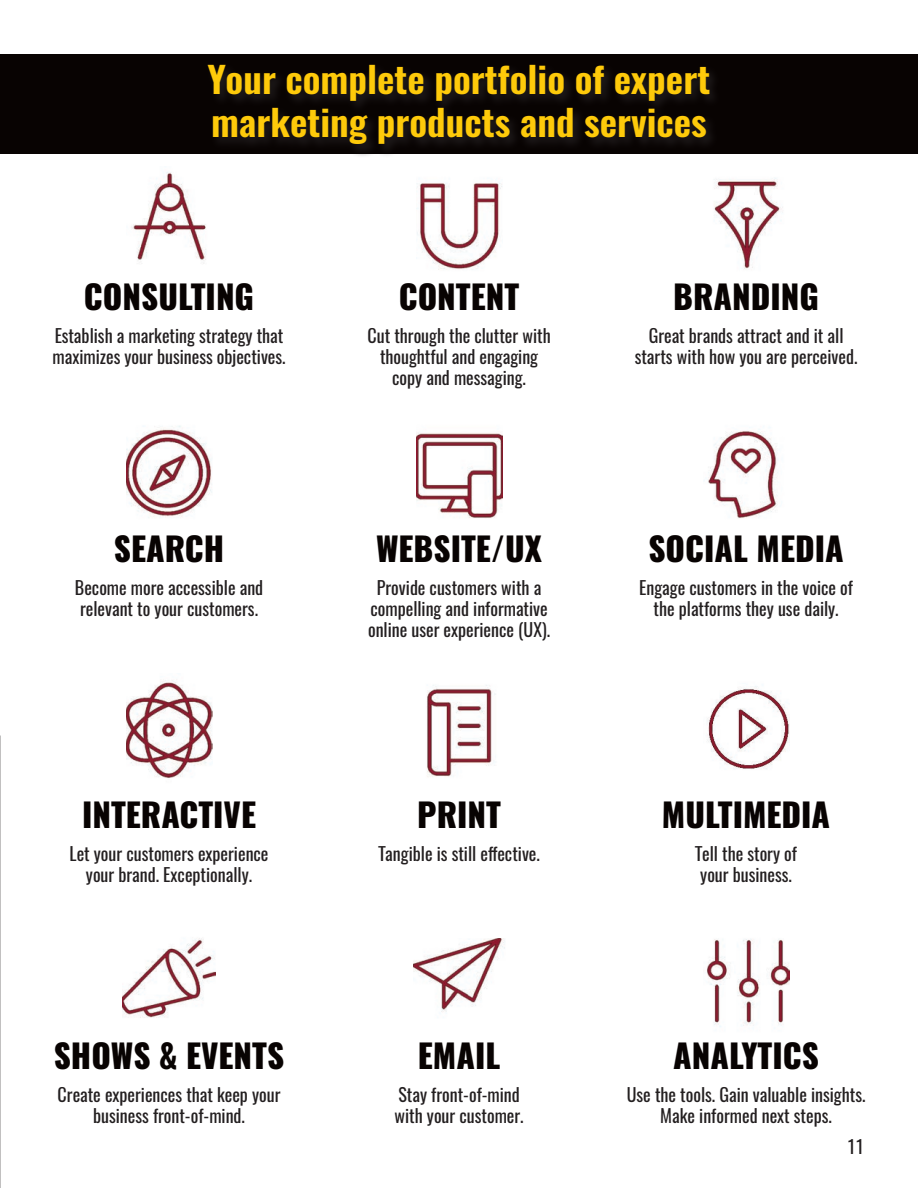
<style>
.page{position:relative;width:918px;height:1188px;background:#fff}
.page>*{position:absolute;margin:0;border:0;box-sizing:border-box;transform-origin:0 0}
.t1{font:600 36px "Oswald";color:#feca0a;scale:1.05 1}
.t2{font:800 32.7px "Oswald";color:#080302}
.t3{font:18px/21px "Oswald";color:#231f20;text-align:center}
</style>
<div class="page">
<div style="left:0;top:54px;width:918px;height:99px;background:#080302"></div>
<div style="left:205px;top:62px;width:517px;height:96px;background:#0e0a09"></div>
<img style="left:123px;top:938px;width:92px;height:80px">
<img style="left:413px;top:938px;width:92px;height:74px">
<img style="left:707px;top:939px;width:82px;height:88px">
<img style="left:126px;top:680px;width:86px;height:98px">
<img style="left:707px;top:686px;width:82px;height:83px">
<img style="left:427px;top:685px;width:69px;height:92px">
<img style="left:126px;top:425px;width:86px;height:93px">
<img style="left:704px;top:429px;width:75px;height:89px">
<img style="left:416px;top:432px;width:86px;height:86px">
<img style="left:714px;top:178px;width:69px;height:91px">
<img style="left:131px;top:172px;width:75px;height:92px">
<img style="left:416px;top:183px;width:86px;height:87px">
<p class="t1" style="left:208px;top:61px;width:480px">Your complete portfolio of expert</p>
<p class="t1" style="left:211px;top:104px;width:474px">marketing products and services</p>
<p class="t2" style="left:84px;top:279px;width:172px">CONSULTING</p>
<p class="t3" style="left:52px;top:325px;width:235px;text-align:left">Establish a marketing strategy that maximizes your business objectives.</p>
<p class="t2" style="left:114px;top:531px;width:112px">SEARCH</p>
<p class="t3" style="left:75px;top:577px;width:190px;text-align:left">Become more accessible and relevant to your customers.</p>
<p class="t2" style="left:82px;top:798px;width:175px">INTERACTIVE</p>
<p class="t3" style="left:70px;top:843px;width:201px">Let your customers experience your brand. Exceptionally.</p>
<p class="t2" style="left:54px;top:1039px;width:232px">SHOWS &amp; EVENTS</p>
<p class="t3" style="left:58px;top:1084px;width:224px">Create experiences that keep your business front-of-mind.</p>
<p class="t2" style="left:399px;top:279px;width:122px">CONTENT</p>
<p class="t3" style="left:368px;top:325px;width:185px">Cut through the clutter with thoughtful and engaging copy and messaging.</p>
<p class="t2" style="left:376px;top:531px;width:168px">WEBSITE/UX</p>
<p class="t3" style="left:368px;top:577px;width:184px">Provide customers with a compelling and informative online user experience (UX).</p>
<p class="t2" style="left:417px;top:798px;width:85px">PRINT</p>
<p class="t3" style="left:378px;top:843px;width:163px">Tangible is still effective.</p>
<p class="t2" style="left:418px;top:1039px;width:84px">EMAIL</p>
<p class="t3" style="left:395px;top:1084px;width:131px;text-align:left">Stay front-of-mind with your customer.</p>
<p class="t2" style="left:673px;top:279px;width:147px">BRANDING</p>
<p class="t3" style="left:635px;top:325px;width:224px">Great brands attract and it all starts with how you are perceived.</p>
<p class="t2" style="left:648px;top:531px;width:197px">SOCIAL MEDIA</p>
<p class="t3" style="left:639px;top:577px;width:215px">Engage customers in the voice of the platforms they use daily.</p>
<p class="t2" style="left:662px;top:798px;width:170px">MULTIMEDIA</p>
<p class="t3" style="left:695px;top:843px;width:103px;text-align:left">Tell the story of your business.</p>
<p class="t2" style="left:673px;top:1039px;width:147px">ANALYTICS</p>
<p class="t3" style="left:627px;top:1084px;width:240px">Use the tools. Gain valuable insights.<br>Make informed next steps.</p>
<p class="t3" style="left:847px;top:1136px;width:18px">11</p>
</div>
